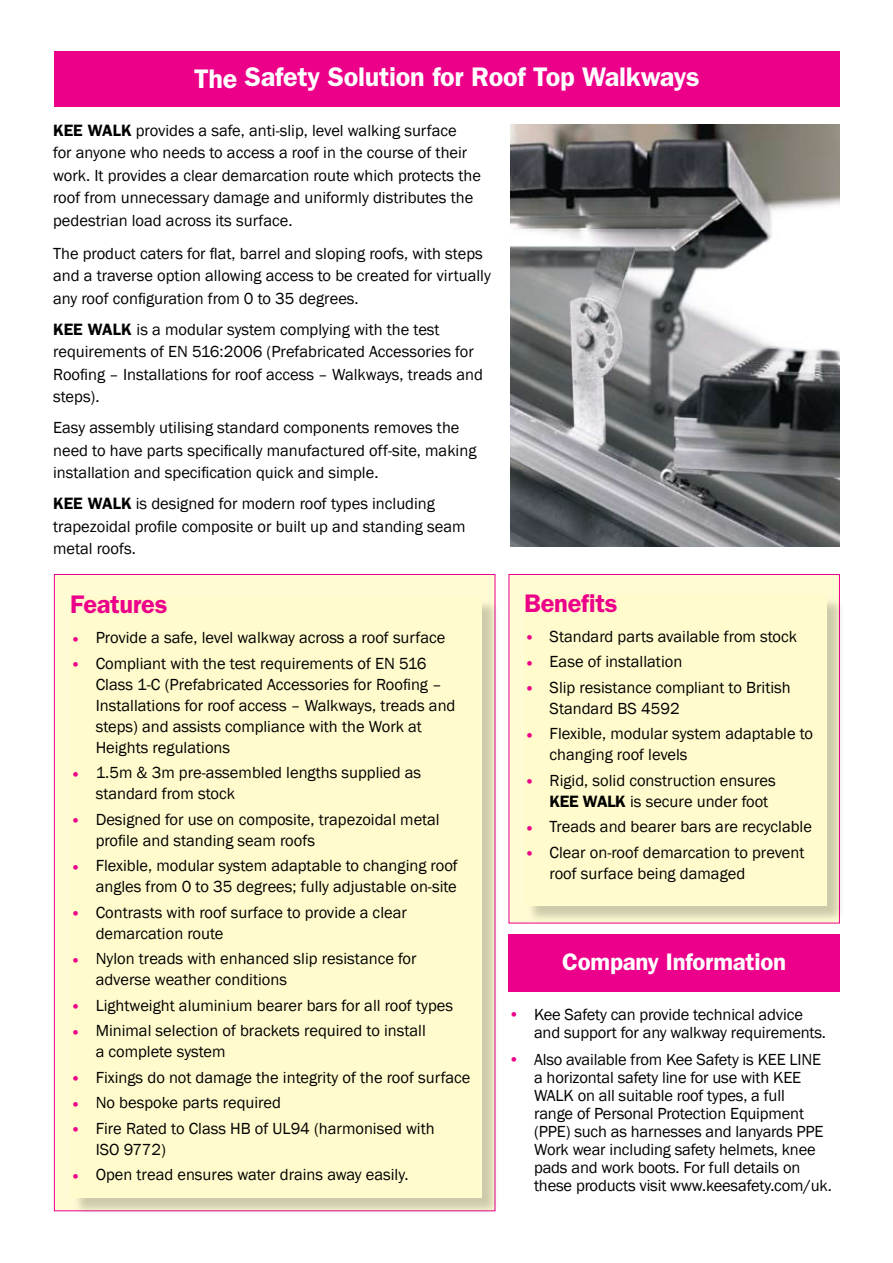
<style>
.page{position:relative;width:893px;height:1263px;background:#fff}
.page>*{position:absolute;margin:0;border:0;box-sizing:border-box;transform-origin:0 0}
.t1{font:600 27px "ITC Franklin Gothic Std";letter-spacing:-.01em;color:#fff}
.t2{font:600 25.5px "ITC Franklin Gothic Std";letter-spacing:-.01em;color:#ec008a}
.t3{font:600 24px "ITC Franklin Gothic Std";letter-spacing:-.01em;color:#fff}
.t4{font:16.5px/21px "Franklin Gothic";color:#000}
.s1{font-family:"ITC Franklin Gothic Std";font-weight:600}
.s2{color:#ec008a}
</style>
<div class="page">
<div style="left:54px;top:51px;width:786px;height:55px;background:#ec008a"></div>
<img style="left:511px;top:124px;width:328px;height:422px">
<div style="left:54px;top:574px;width:441px;height:637px;background:#fffcd5;border:1px solid #ec008a"></div>
<div style="left:72px;top:598px;width:428px;height:619px;background:#000;opacity:.2"></div>
<div style="left:70px;top:596px;width:412px;height:602px;background:#fffbcc"></div>
<div style="left:509px;top:574px;width:331px;height:349px;background:#fffcd5;border:1px solid #ec008a"></div>
<div style="left:526px;top:596px;width:319px;height:327px;background:#000;opacity:.2"></div>
<div style="left:524px;top:594px;width:303px;height:312px;background:#fffbcc"></div>
<div style="left:509px;top:934px;width:331px;height:58px;background:#ec008b"></div>
<h1 class="t1" style="left:194px;top:61px;width:507px">The Safety Solution for Roof Top Walkways</h1>
<p class="t4" style="left:53px;top:119px;width:429px;line-height:22.5px"><span class="s1">KEE WALK</span> provides a safe, anti-slip, level walking surface<br>for anyone who needs to access a roof in the course of their work. It provides a clear demarcation route which protects the roof from unnecessary damage and uniformly distributes the pedestrian load across its surface.</p>
<p class="t4" style="left:53px;top:242px;width:439px;line-height:22.5px">The product caters for flat, barrel and sloping roofs, with steps and a traverse option allowing access to be created for virtually any roof configuration from 0 to 35 degrees.</p>
<p class="t4" style="left:53px;top:318px;width:431px;line-height:22.5px"><span class="s1">KEE WALK</span> is a modular system complying with the test requirements of EN 516:2006 (Prefabricated Accessories for Roofing – Installations for roof access – Walkways, treads and steps).</p>
<p class="t4" style="left:53px;top:417px;width:425px;line-height:22.5px">Easy assembly utilising standard components removes the need to have parts specifically manufactured off-site, making installation and specification quick and simple.</p>
<p class="t4" style="left:53px;top:493px;width:414px;line-height:22.5px"><span class="s1">KEE WALK</span> is designed for modern roof types including trapezoidal profile composite or built up and standing seam metal roofs.</p>
<h2 class="t2" style="left:70px;top:590px;width:99px">Features</h2>
<p class="t4" style="left:70px;top:627px;width:377px"><span class="s2">•</span> Provide a safe, level walkway across a roof surface</p>
<p class="t4" style="left:96px;top:653px;width:361px;text-indent:-26px"><span class="s2">•</span> Compliant with the test requirements of EN 516<br>Class 1-C (Prefabricated Accessories for Roofing – Installations for roof access – Walkways, treads and steps) and assists compliance with the Work at Heights regulations</p>
<p class="t4" style="left:96px;top:762px;width:327px;text-indent:-26px"><span class="s2">•</span> 1.5m &amp; 3m pre-assembled lengths supplied as standard from stock</p>
<p class="t4" style="left:96px;top:809px;width:346px;text-indent:-26px"><span class="s2">•</span> Designed for use on composite, trapezoidal metal profile and standing seam roofs</p>
<p class="t4" style="left:70px;top:855px;width:389px;text-align:right"><span class="s2">•</span> Flexible, modular system adaptable to changing roof angles from 0 to 35 degrees; fully adjustable on-site</p>
<p class="t4" style="left:96px;top:902px;width:313px;text-indent:-26px"><span class="s2">•</span> Contrasts with roof surface to provide a clear demarcation route</p>
<p class="t4" style="left:96px;top:948px;width:322px;text-indent:-26px"><span class="s2">•</span> Nylon treads with enhanced slip resistance for adverse weather conditions</p>
<p class="t4" style="left:70px;top:995px;width:384px"><span class="s2">•</span> Lightweight aluminium bearer bars for all roof types</p>
<p class="t4" style="left:96px;top:1020px;width:332px;text-indent:-26px"><span class="s2">•</span> M inimal selection of brackets required to install a complete system</p>
<p class="t4" style="left:70px;top:1067px;width:402px"><span class="s2">•</span> Fixings do not damage the integrity of the roof surface</p>
<p class="t4" style="left:70px;top:1092px;width:212px"><span class="s2">•</span> N o bespoke parts required</p>
<p class="t4" style="left:96px;top:1118px;width:341px;text-indent:-26px"><span class="s2">•</span> Fire Rated to Class HB of UL94 (harmonised with<br>ISO 9772)</p>
<p class="t4" style="left:70px;top:1164px;width:340px"><span class="s2">•</span> Open tread ensures water drains away easily.</p>
<h2 class="t2" style="left:524px;top:588px;width:95px">Benefits</h2>
<p class="t4" style="left:524px;top:626px;width:275px"><span class="s2">•</span> Standard parts available from stock</p>
<p class="t4" style="left:524px;top:651px;width:160px"><span class="s2">•</span> Ease of installation</p>
<p class="t4" style="left:550px;top:677px;width:243px;text-indent:-26px"><span class="s2">•</span> Slip resistance compliant to British<br>Standard BS 4592</p>
<p class="t4" style="left:550px;top:723px;width:265px;text-indent:-26px"><span class="s2">•</span> Flexible, modular system adaptable to changing roof levels</p>
<p class="t4" style="left:550px;top:770px;width:228px;text-indent:-26px"><span class="s2">•</span> Rigid, solid construction ensures<br><span class="s1">KEE WALK</span> is secure under foot</p>
<p class="t4" style="left:524px;top:816px;width:289px"><span class="s2">•</span> Treads and bearer bars are recyclable</p>
<p class="t4" style="left:550px;top:842px;width:256px;text-indent:-26px"><span class="s2">•</span> Clear on-roof demarcation to prevent roof surface being damaged</p>
<h3 class="t3" style="left:562px;top:947px;width:225px">Company Information</h3>
<p class="t4" style="left:534px;top:1006px;width:294px;line-height:18px;text-indent:-26px"><span class="s2">•</span> Kee Safety can provide technical advice and support for any walkway requirements.</p>
<p class="t4" style="left:509px;top:1049px;width:314px"><span class="s2">•</span> Also available from Kee Safety is KEE LIN E</p>
<p class="t4" style="left:534px;top:1067px;width:269px">a horizontal safety line for use with KEE</p>
<p class="t4" style="left:509px;top:1085px;width:278px">WALK on all suitable roof types, a full</p>
<p class="t4" style="left:534px;top:1103px;width:271px">range of Personal Protection Equipment</p>
<p class="t4" style="left:534px;top:1121px;width:291px">(PPE) such as harnesses and lanyards PPE</p>
<p class="t4" style="left:509px;top:1139px;width:309px">Work wear including safety helmets, knee</p>
<p class="t4" style="left:534px;top:1157px;width:268px">pads and work boots. For full details on</p>
<p class="t4" style="left:534px;top:1175px;width:299px">these products visit www.keesafety.com/uk.</p>
</div>
